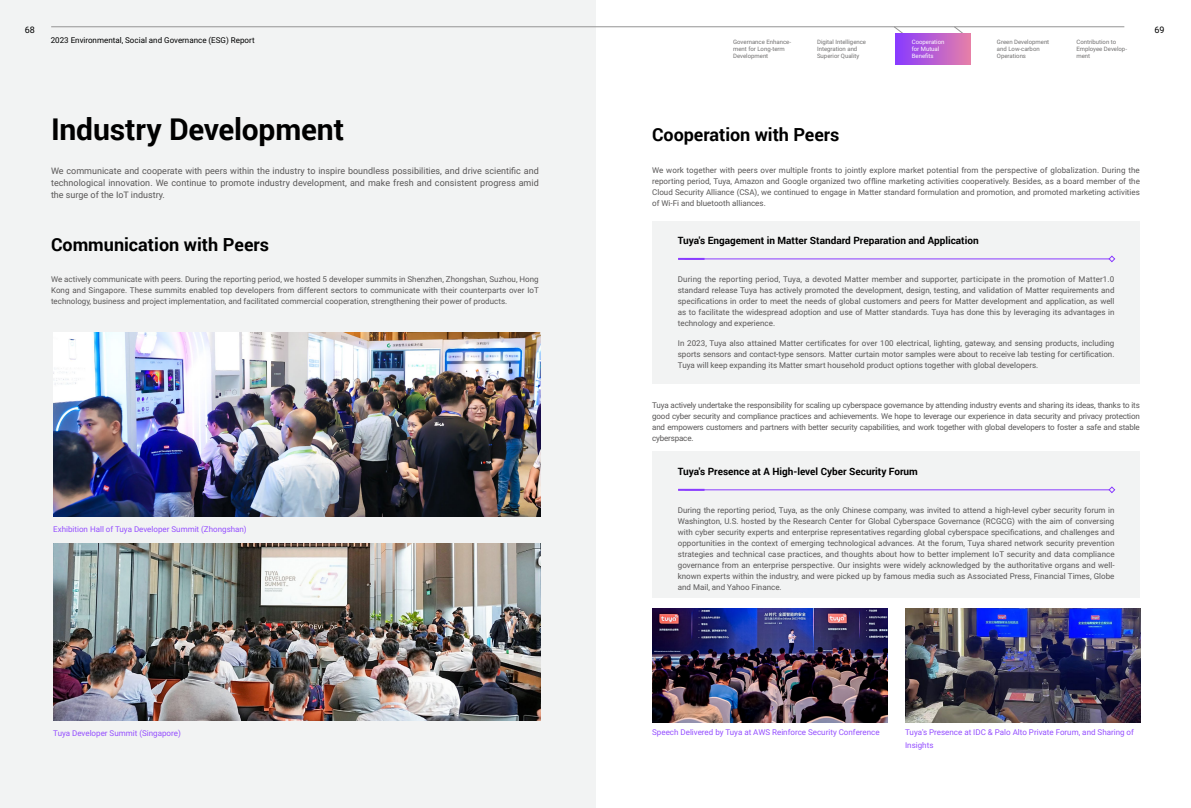
<style>
.page{position:relative;width:1191px;height:808px;background:#fff}
.page>*{position:absolute;margin:0;border:0;box-sizing:border-box;transform-origin:0 0}
.t1{font:700 30px "Roboto";letter-spacing:-.005em;color:#000}
.t2{font:700 18px "Roboto";color:#000}
.t3{font:700 10px "Roboto";color:#000}
.t4{font:9px/12px "Roboto";letter-spacing:.005em;color:#595757;text-align:justify}
.t5{font:9px "Roboto";color:#000}
.t6{font:8px/11px "Roboto";color:#595757;text-align:justify}
.t7{font:8px/13px "Roboto";color:#954fff}
.t8{font:8px "Roboto";color:#000}
.t9{font:6px/7px "Roboto";color:#727171}
.t10{font:6px/7px "Roboto";color:#fff}
</style>
<div class="page">
<svg style="left:893px;top:26px;width:11px;height:9px"></svg>
<svg style="left:954px;top:26px;width:10px;height:8px"></svg>
<div style="left:896px;top:34px;width:74px;height:30px;background:linear-gradient(to right,#893bff,#e47eaa)"></div>
<div style="left:0;top:0;width:595px;height:808px;background:#f2f3f3"></div>
<img style="left:53px;top:332px;width:488px;height:185px">
<img style="left:53px;top:544px;width:488px;height:176px">
<div style="left:652px;top:451px;width:488px;height:147px;background:#f2f3f3"></div>
<div style="left:652px;top:221px;width:488px;height:162px;background:#f2f3f3"></div>
<hr style="left:678px;top:489px;width:26px;height:2px;background:#893bff">
<hr style="left:684px;top:490px;width:425px;height:1px;background:#893bff">
<svg style="left:1108px;top:486px;width:7px;height:7px"></svg>
<hr style="left:678px;top:258px;width:26px;height:2px;background:#893bff">
<hr style="left:684px;top:259px;width:425px;height:1px;background:#893bff">
<svg style="left:1108px;top:255px;width:7px;height:7px"></svg>
<img style="left:652px;top:608px;width:235px;height:114px">
<img style="left:905px;top:608px;width:235px;height:115px">
<hr style="left:51px;top:27px;width:1073px;height:1px;background:#949494">
<p class="t5" style="left:25px;top:23px;width:12px">68</p>
<p class="t8" style="left:51px;top:34px;width:205px">2023 Environmental, Social and Governance (ESG) Report</p>
<h1 class="t1" style="left:51px;top:108px;width:294px">Industry Development</h1>
<p class="t4" style="left:51px;top:164px;width:489px">We communicate and cooperate with peers within the industry to inspire boundless possibilities, and drive scientific and technological innovation. We continue to promote industry development, and make fresh and consistent progress amid the surge of the IoT industry.</p>
<h2 class="t2" style="left:51px;top:232px;width:220px">Communication with Peers</h2>
<p class="t6" style="left:51px;top:273px;width:489px">We actively communicate with peers. During the reporting period, we hosted 5 developer summits in Shenzhen, Zhongshan, Suzhou, Hong Kong and Singapore. These summits enabled top developers from different sectors to communicate with their counterparts over IoT technology, business and project implementation, and facilitated commercial cooperation, strengthening their power of products.</p>
<p class="t7" style="left:53px;top:523px;width:195px">Exhibition Hall of Tuya Developer Summit (Zhongshan)</p>
<p class="t7" style="left:53px;top:726px;width:129px">Tuya Developer Summit (Singapore)</p>
<p class="t9" style="left:733px;top:38px;width:59px">Governance Enhance&shy;ment for Long-term<br>Development</p>
<p class="t10" style="left:911px;top:38px;width:34px">Cooperation for Mutual<br>Benefits</p>
<p class="t9" style="left:997px;top:38px;width:54px">Green Development and Low-carbon<br>Operations</p>
<p class="t9" style="left:1076px;top:38px;width:52px">Contribution to<br>Employee Develop&shy;ment</p>
<p class="t9" style="left:817px;top:38px;width:51px">Digital Intelligence<br>Integration and<br>Superior Quality</p>
<p class="t5" style="left:1154px;top:23px;width:12px">69</p>
<h2 class="t2" style="left:652px;top:122px;width:189px">Cooperation with Peers</h2>
<p class="t6" style="left:652px;top:164px;width:489px">We work together with peers over multiple fronts to jointly explore market potential from the perspective of globalization. During the reporting period, Tuya, Amazon and Google organized two offline marketing activities cooperatively. Besides, as a board member of the Cloud Security Alliance (CSA), we continued to engage in Matter standard formulation and promotion, and promoted marketing activities of Wi-Fi and bluetooth alliances.</p>
<p class="t3" style="left:678px;top:234px;width:302px">Tuya's Engagement in Matter Standard Preparation and Application</p>
<p class="t6" style="left:678px;top:273px;width:438px">During the reporting period, Tuya, a devoted Matter member and supporter, participate in the promotion of Matter1.0 standard release Tuya has actively promoted the development, design, testing, and validation of Matter requirements and specifications in order to meet the needs of global customers and peers for Matter development and application, as well as to facilitate the widespread adoption and use of Matter standards. Tuya has done this by leveraging its advantages in technology and experience.</p>
<p class="t6" style="left:678px;top:337px;width:438px">In 2023, Tuya also attained Matter certificates for over 100 electrical, lighting, gateway, and sensing products, including sports sensors and contact-type sensors. Matter curtain motor samples were about to receive lab testing for certification.<br>Tuya will keep expanding its Matter smart household product options together with global developers.</p>
<p class="t6" style="left:652px;top:399px;width:489px">Tuya actively undertake the responsibility for scaling up cyberspace governance by attending industry events and sharing its ideas, thanks to its good cyber security and compliance practices and achievements. We hope to leverage our experience in data security and privacy protection and empowers customers and partners with better security capabilities, and work together with global developers to foster a safe and stable cyberspace.</p>
<p class="t3" style="left:678px;top:465px;width:241px">Tuya's Presence at A High-level Cyber Security Forum</p>
<p class="t6" style="left:678px;top:504px;width:438px">During the reporting period, Tuya, as the only Chinese company, was invited to attend a high-level cyber security forum in Washington, U.S. hosted by the Research Center for Global Cyberspace Governance (RCGCG) with the aim of conversing with cyber security experts and enterprise representatives regarding global cyberspace specifications, and challenges and opportunities in the context of emerging technological advances. At the forum, Tuya shared network security prevention strategies and technical case practices, and thoughts about how to better implement IoT security and data compliance governance from an enterprise perspective. Our insights were widely acknowledged by the authoritative organs and well&shy;known experts within the industry, and were picked up by famous media such as Associated Press, Financial Times, Globe and Mail, and Yahoo Finance.</p>
<p class="t7" style="left:652px;top:726px;width:229px">Speech Delivered by Tuya at AWS Reinforce Security Conference</p>
<p class="t7" style="left:905px;top:726px;width:230px">Tuya's Presence at IDC &amp; Palo Alto Private Forum, and Sharing of<br>Insights</p>
</div>
